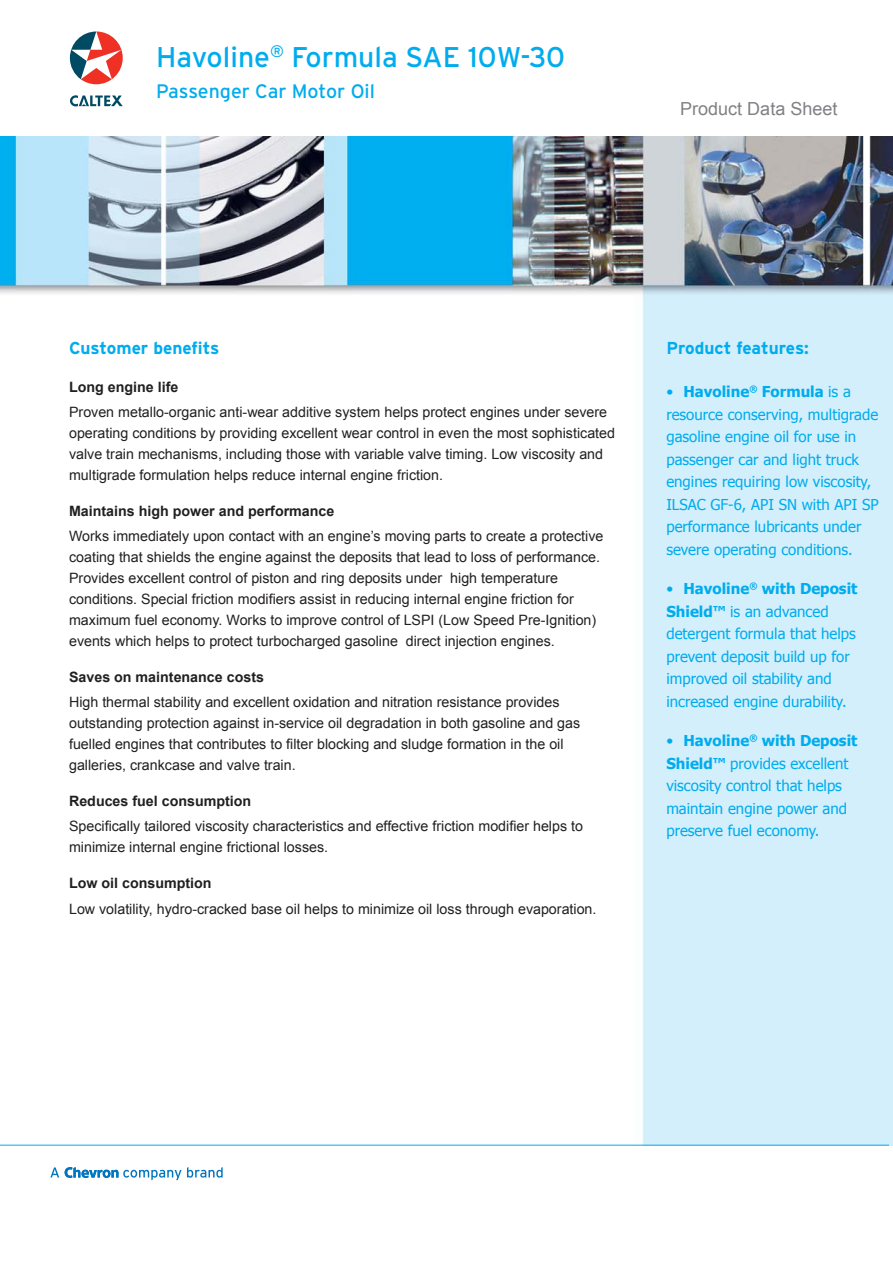
<style>
.page{position:relative;width:893px;height:1263px;background:#fff}
.page>*{position:absolute;margin:0;border:0;box-sizing:border-box;transform-origin:0 0}
.t1{font:28.5px "Interstate";color:#00acee}
.t2{font:19.5px "Interstate";color:#00acee}
.t3{font:18px "Arial";color:#808184}
.t4{font:700 17.25px "Interstate";color:#00acee}
.t5{font:15px/22.5px "Tahoma";color:#00acee}
.t6{font:14.25px/21px "Arial";color:#221f1f}
.t7{font:700 14.25px "Arial";color:#221f1f}
.s1{font-weight:700}
</style>
<div class="page">
<img style="left:0;top:137px;width:892px;height:1009px">
<svg style="left:70px;top:32px;width:53px;height:52px"></svg>
<svg style="left:70px;top:95px;width:53px;height:11px"></svg>
<hr style="left:0;top:1145px;width:889px;height:1px;background:#00acee">
<svg style="left:50px;top:1167px;width:9px;height:11px"></svg>
<svg style="left:65px;top:1167px;width:116px;height:13px"></svg>
<svg style="left:187px;top:1167px;width:36px;height:11px"></svg>
<h1 class="t1" style="left:156px;top:41px;width:410px">Havoline<sup>®</sup> Formula SAE 10W-30</h1>
<h2 class="t2" style="left:156px;top:80px;width:220px">Passenger Car Motor Oil</h2>
<p class="t3" style="left:680px;top:96px;width:159px">Product Data Sheet</p>
<p class="t4" style="left:69px;top:338px;width:152px">Customer benefits</p>
<p class="t7" style="left:69px;top:377px;width:111px">Long engine life</p>
<p class="t6" style="left:69px;top:402px;width:547px">Proven metallo-organic anti-wear additive system helps protect engines under severe operating conditions by providing excellent wear control in even the most sophisticated valve train mechanisms, including those with variable valve timing. Low viscosity and multigrade formulation helps reduce internal engine friction.</p>
<p class="t7" style="left:69px;top:501px;width:267px">Maintains high power and performance</p>
<p class="t6" style="left:69px;top:526px;width:536px">Works immediately upon contact with an engine’s moving parts to create a protective coating that shields the engine against the deposits that lead to loss of performance.<br>Provides excellent control of piston and ring deposits under high temperature conditions. Special friction modifiers assist in reducing internal engine friction for maximum fuel economy. Works to improve control of LSPI (Low Speed Pre-Ignition) events which helps to protect turbocharged gasoline direct injection engines.</p>
<p class="t7" style="left:69px;top:668px;width:196px">Saves on maintenance costs</p>
<p class="t6" style="left:69px;top:692px;width:512px">High thermal stability and excellent oxidation and nitration resistance provides outstanding protection against in-service oil degradation in both gasoline and gas fuelled engines that contributes to filter blocking and sludge formation in the oil galleries, crankcase and valve train.</p>
<p class="t7" style="left:69px;top:792px;width:184px">Reduces fuel consumption</p>
<p class="t6" style="left:69px;top:816px;width:515px">Specifically tailored viscosity characteristics and effective friction modifier helps to minimize internal engine frictional losses.</p>
<p class="t7" style="left:69px;top:874px;width:144px">Low oil consumption</p>
<p class="t6" style="left:69px;top:898px;width:529px">Low volatility, hydro-cracked base oil helps to minimize oil loss through evaporation.</p>
<p class="t4" style="left:666px;top:338px;width:144px">Product features:</p>
<p class="t5" style="left:666px;top:380px;width:214px">• <span class="s1">Havoline</span><sup>®</sup> <span class="s1">Formula</span> is a resource conserving, multigrade gasoline engine oil for use in passenger car and light truck engines requiring low viscosity,<br>ILSAC GF-6, API SN with API SP performance lubricants under severe operating conditions.</p>
<p class="t5" style="left:666px;top:577px;width:193px">• <span class="s1">Havoline</span><sup>®</sup> <span class="s1">with Deposit<br>Shield™</span> is an advanced detergent formula that helps prevent deposit build up for improved oil stability and increased engine durability.</p>
<p class="t5" style="left:666px;top:729px;width:193px">• <span class="s1">Havoline</span><sup>®</sup> <span class="s1">with Deposit<br>Shield™</span> provides excellent viscosity control that helps maintain engine power and preserve fuel economy.</p>
</div>
